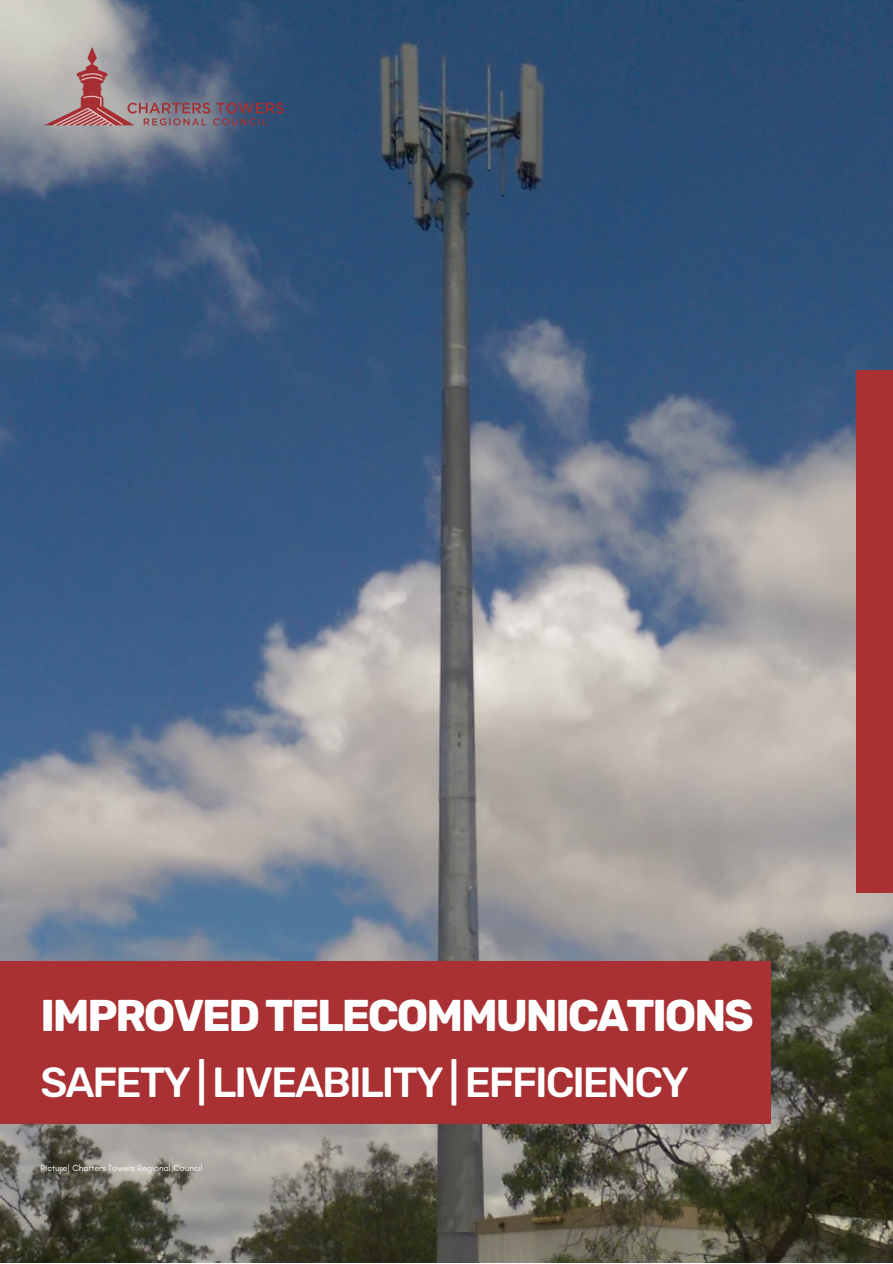
<style>
.page{position:relative;width:893px;height:1264px;background:#fff}
.page>*{position:absolute;margin:0;border:0;box-sizing:border-box;transform-origin:0 0}
.t1{font:700 44.25px "Rubik";letter-spacing:-.05em;color:#fff}
.t2{font:500 42px "Rubik";letter-spacing:-.05em;color:#fff}
.t3{font:9px "Glacial Indifference";color:#fff}
</style>
<div class="page">
<img style="left:0;top:0;width:892px;height:1262px">
<div style="left:856px;top:370px;width:36px;height:522px;background:#a93134"></div>
<div style="left:0;top:961px;width:770px;height:162px;background:#a93134"></div>
<img style="left:41px;top:42px;width:248px;height:94px">
<h1 class="t1" style="left:41px;top:989px;width:714px">IMPROVED TELECOMMUNICATIONS</h1>
<h2 class="t2" style="left:41px;top:1057px;width:650px">SAFETY | LIVEABILITY | EFFICIENCY</h2>
<p class="t3" style="left:41px;top:1162px;width:164px">Picture| Charters Towers Regional Council</p>
</div>
